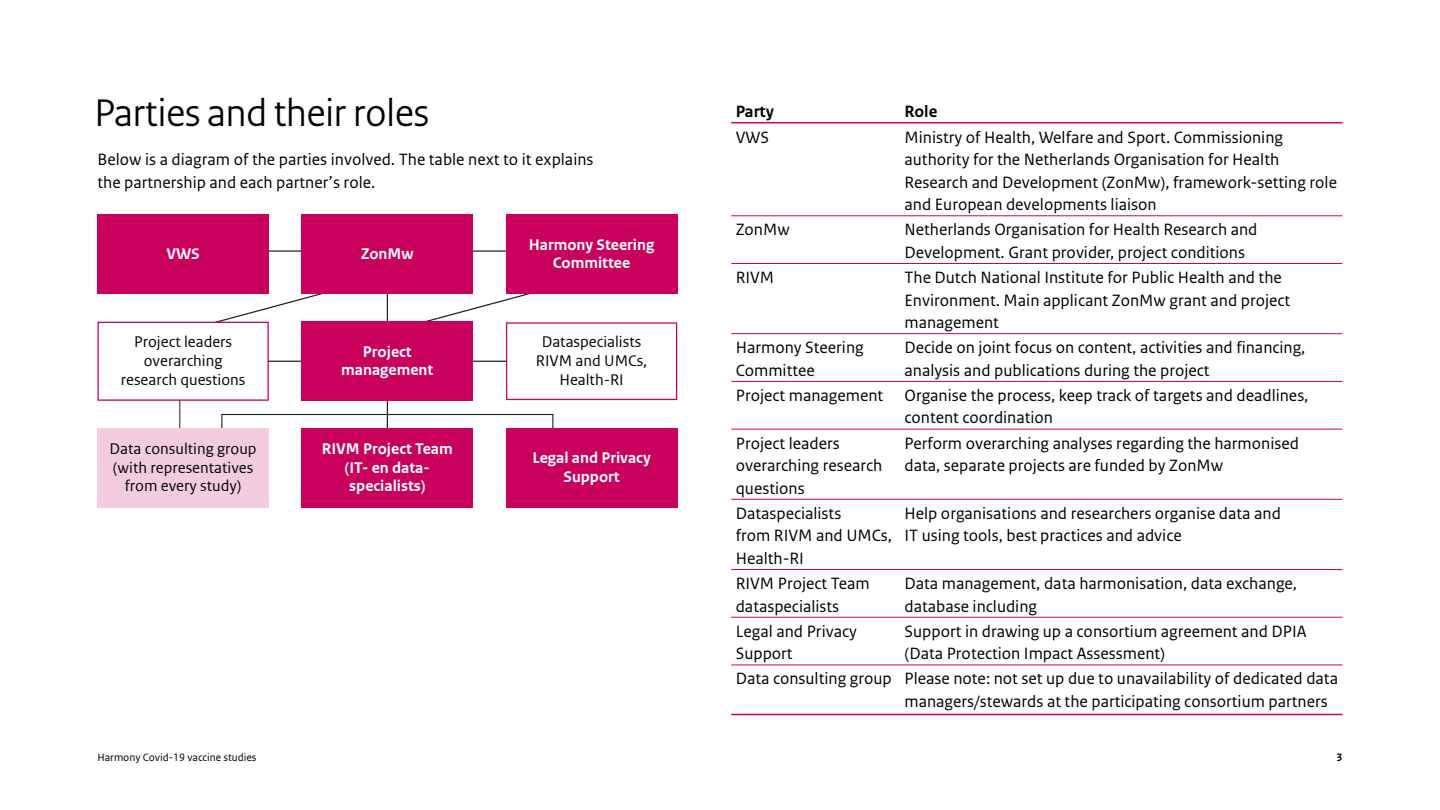
<style>
.page{position:relative;width:1440px;height:810px;background:#fff}
.page>*{position:absolute;margin:0;border:0;box-sizing:border-box;transform-origin:0 0}
.H2_Hoofdstukkop_54pt{font:40.5px "Rijksoverheid Sans Heading";color:#000}
.Table_Body_Left_23pt{font:17.25px/22.5px "Rijksoverheid Sans Text";color:#000}
.Body_23pt{font:17.25px/22.5px "Rijksoverheid Sans Text";color:#000}
.Table_Head_23pt{font:700 17.25px "Rijksoverheid Sans Text";color:#000}
.t1{font:16.27px/18.6px "Rijksoverheid Sans Web Text";color:#000;text-align:center}
.t2{font:700 16.27px/18.6px "Rijksoverheid Sans Web Text";color:#fff;text-align:center}
.t3{font:11.25px "Rijksoverheid Sans Text";color:#000}
.t4{font:700 11.25px "Rijksoverheid Sans Text";color:#000}
</style>
<div class="page">
<hr style="left:262px;top:250px;width:253px;height:2px;background:#1d1d1b">
<hr style="left:387px;top:278px;width:1px;height:164px;background:#1d1d1b">
<hr style="left:179px;top:388px;width:1px;height:54px;background:#1d1d1b">
<div style="left:221px;top:414px;width:332px;height:27px;border:1px solid #1d1d1b"></div>
<div style="left:98px;top:429px;width:171px;height:79px;background:#f4ccdf"></div>
<div style="left:98px;top:215px;width:171px;height:79px;background:#ca005d"></div>
<div style="left:506px;top:215px;width:171px;height:79px;background:#ca005d"></div>
<div style="left:302px;top:215px;width:171px;height:79px;background:#ca005d"></div>
<svg style="left:98px;top:286px;width:249px;height:115px"></svg>
<svg style="left:405px;top:294px;width:272px;height:106px"></svg>
<div style="left:302px;top:322px;width:171px;height:79px;background:#ca005d"></div>
<div style="left:506px;top:429px;width:171px;height:79px;background:#ca005d"></div>
<div style="left:302px;top:429px;width:171px;height:79px;background:#ca005d"></div>
<hr style="left:731px;top:714px;width:169px;height:1px;background:#ca005d">
<hr style="left:900px;top:714px;width:442px;height:1px;background:#ca005d">
<hr style="left:731px;top:122px;width:169px;height:1px;background:#ca005d">
<hr style="left:900px;top:122px;width:442px;height:1px;background:#ca005d">
<hr style="left:731px;top:216px;width:169px;height:1px;background:#ca005d">
<hr style="left:900px;top:216px;width:442px;height:1px;background:#ca005d">
<hr style="left:731px;top:263px;width:169px;height:1px;background:#ca005d">
<hr style="left:900px;top:263px;width:442px;height:1px;background:#ca005d">
<hr style="left:731px;top:333px;width:169px;height:1px;background:#ca005d">
<hr style="left:900px;top:333px;width:442px;height:1px;background:#ca005d">
<hr style="left:731px;top:381px;width:169px;height:1px;background:#ca005d">
<hr style="left:900px;top:381px;width:442px;height:1px;background:#ca005d">
<hr style="left:731px;top:429px;width:169px;height:1px;background:#ca005d">
<hr style="left:900px;top:429px;width:442px;height:1px;background:#ca005d">
<hr style="left:731px;top:499px;width:169px;height:1px;background:#ca005d">
<hr style="left:900px;top:499px;width:442px;height:1px;background:#ca005d">
<hr style="left:731px;top:569px;width:169px;height:1px;background:#ca005d">
<hr style="left:900px;top:569px;width:442px;height:1px;background:#ca005d">
<hr style="left:731px;top:617px;width:169px;height:1px;background:#ca005d">
<hr style="left:900px;top:617px;width:442px;height:1px;background:#ca005d">
<hr style="left:731px;top:665px;width:169px;height:1px;background:#ca005d">
<hr style="left:900px;top:665px;width:442px;height:1px;background:#ca005d">
<h2 class="H2_Hoofdstukkop_54pt" style="left:94px;top:89px;width:336px">Parties and their roles</h2>
<p class="Body_23pt" style="left:98px;top:148px;width:498px">Below is a diagram of the parties involved. The table next to it explains the partnership and each partner’s role.</p>
<p class="t2" style="left:166px;top:245px;width:35px">VWS</p>
<p class="t2" style="left:361px;top:245px;width:54px">ZonMw</p>
<p class="t2" style="left:529px;top:235px;width:127px">Harmony Steering<br>Committee</p>
<p class="t1" style="left:121px;top:333px;width:126px">Project leaders overarching research questions</p>
<p class="t2" style="left:341px;top:342px;width:94px">Project management</p>
<p class="t1" style="left:536px;top:333px;width:113px">Dataspecialists<br>RIVM and UMCs,<br>Health-RI</p>
<p class="t1" style="left:110px;top:440px;width:149px">Data consulting group (with representatives from every study)</p>
<p class="t2" style="left:322px;top:440px;width:132px">RIVM Project Team (IT- en data&shy;specialists)</p>
<p class="t2" style="left:532px;top:449px;width:120px">Legal and Privacy<br>Support</p>
<p class="Table_Head_23pt" style="left:736px;top:102px;width:40px">Party</p>
<p class="Table_Head_23pt" style="left:905px;top:102px;width:34px">Role</p>
<p class="Table_Body_Left_23pt" style="left:736px;top:126px;width:35px">VWS</p>
<p class="Table_Body_Left_23pt" style="left:905px;top:126px;width:434px">Ministry of Health, Welfare and Sport. Commissioning authority for the Netherlands Organisation for Health Research and Development (ZonMw), framework-setting role and European developments liaison</p>
<p class="Table_Body_Left_23pt" style="left:736px;top:219px;width:56px">ZonMw</p>
<p class="Table_Body_Left_23pt" style="left:905px;top:219px;width:354px">Netherlands Organisation for Health Research and<br>Development. Grant provider, project conditions</p>
<p class="Table_Body_Left_23pt" style="left:736px;top:266px;width:40px">RIVM</p>
<p class="Table_Body_Left_23pt" style="left:905px;top:266px;width:387px">The Dutch National Institute for Public Health and the<br>Environment. Main applicant ZonMw grant and project management</p>
<p class="Table_Body_Left_23pt" style="left:736px;top:337px;width:129px">Harmony Steering<br>Committee</p>
<p class="Table_Body_Left_23pt" style="left:905px;top:337px;width:403px">Decide on joint focus on content, activities and financing, analysis and publications during the project</p>
<p class="Table_Body_Left_23pt" style="left:736px;top:384px;width:149px">Project management</p>
<p class="Table_Body_Left_23pt" style="left:905px;top:384px;width:406px">Organise the process, keep track of targets and deadlines, content coordination</p>
<p class="Table_Body_Left_23pt" style="left:736px;top:432px;width:148px">Project leaders overarching research questions</p>
<p class="Table_Body_Left_23pt" style="left:905px;top:432px;width:396px">Perform overarching analyses regarding the harmonised data, separate projects are funded by ZonMw</p>
<p class="Table_Body_Left_23pt" style="left:736px;top:502px;width:158px">Dataspecialists<br>from RIVM and UMCs,<br>Health-RI</p>
<p class="Table_Body_Left_23pt" style="left:904px;top:502px;width:378px">Help organisations and researchers organise data and<br>IT using tools, best practices and advice</p>
<p class="Table_Body_Left_23pt" style="left:736px;top:572px;width:135px">RIVM Project Team dataspecialists</p>
<p class="Table_Body_Left_23pt" style="left:905px;top:572px;width:394px">Data management, data harmonisation, data exchange, database including</p>
<p class="Table_Body_Left_23pt" style="left:736px;top:620px;width:123px">Legal and Privacy<br>Support</p>
<p class="Table_Body_Left_23pt" style="left:905px;top:620px;width:404px">Support in drawing up a consortium agreement and DPIA (Data Protection Impact Assessment)</p>
<p class="Table_Body_Left_23pt" style="left:736px;top:668px;width:157px">Data consulting group</p>
<p class="Table_Body_Left_23pt" style="left:905px;top:668px;width:435px">Please note: not set up due to unavailability of dedicated data managers/stewards at the participating consortium partners</p>
<p class="t3" style="left:98px;top:751px;width:161px">Harmony Covid-19 vaccine studies</p>
<p class="t4" style="left:1337px;top:751px;width:7px">3</p>
</div>
